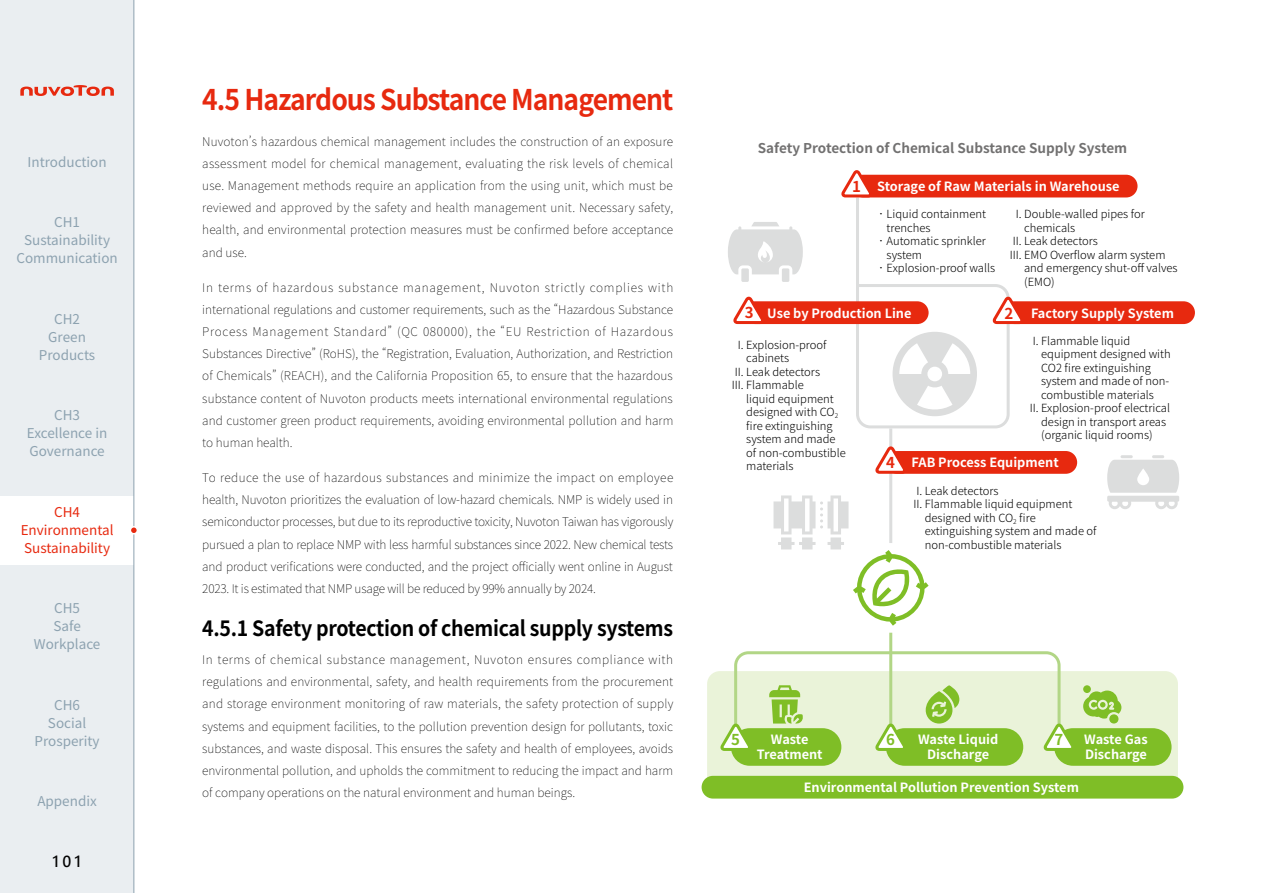
<style>
.page{position:relative;width:1263px;height:893px;background:#fff}
.page>*{position:absolute;margin:0;border:0;box-sizing:border-box;transform-origin:0 0}
._0_0標題{font:700 28.5px "Noto Sans CJ Ktc";letter-spacing:-.035em;color:#e7290f;scale:.93 1}
._0_0_0標題{font:700 21px "Noto Sans CJ Ktc";letter-spacing:-.015em;color:#000;scale:.93 1}
.t1{font:700 15px "Noto Sans CJ Ktc";color:#e7290f}
.t2{font:700 15px "Noto Sans CJ Ktc";color:#7fbe26}
.t3{font:15px "Microsoft Jheng Hei UI Bold";color:#000}
.t4{font:13.5px/18px "Noto Sans CJ Ktc";color:#8da2b0;text-align:center}
.方塊標題{font:700 13.5px "Noto Sans CJ Ktc";color:#727171}
.t5{font:13.5px/18px "Noto Sans CJ Ktc";color:#e7290f;text-align:center}
.方塊小標{font:700 12.75px/15px "Noto Sans CJ Ktc";color:#fff;text-align:center}
.內文{font:100 12px/22.2px "Noto Sans CJ Ktc";color:#000;text-align:justify}
.方塊內文{font:300 11.25px/13.5px "Noto Sans CJ Ktc";color:#000}
</style>
<div class="page">
<div style="left:707px;top:671px;width:471px;height:107px;background:#eaf3d9"></div>
<hr style="left:889px;top:428px;width:3px;height:115px;background:#dcdddd">
<div style="left:702px;top:776px;width:481px;height:23px;background:#7fbe26;border-radius:11px"></div>
<hr style="left:889px;top:633px;width:3px;height:105px;background:#b2d686">
<div style="left:852px;top:175px;width:285px;height:22px;background:#e7290f;border-radius:11px"></div>
<div style="left:886px;top:451px;width:191px;height:23px;background:#e7290f;border-radius:11px"></div>
<svg style="left:875px;top:445px;width:32px;height:30px"></svg>
<div style="left:731px;top:728px;width:110px;height:38px;background:#7fbe26;border-radius:19px"></div>
<div style="left:886px;top:728px;width:137px;height:38px;background:#7fbe26;border-radius:19px"></div>
<div style="left:1054px;top:728px;width:117px;height:38px;background:#7fbe26;border-radius:19px"></div>
<div style="left:744px;top:301px;width:184px;height:23px;background:#e7290f;border-radius:11px"></div>
<svg style="left:733px;top:296px;width:32px;height:29px"></svg>
<div style="left:1003px;top:301px;width:192px;height:23px;background:#e7290f;border-radius:11px"></div>
<svg style="left:838px;top:170px;width:187px;height:260px"></svg>
<svg style="left:1083px;top:685px;width:38px;height:39px"></svg>
<svg style="left:717px;top:650px;width:359px;height:102px"></svg>
<svg style="left:728px;top:222px;width:75px;height:60px"></svg>
<svg style="left:773px;top:495px;width:155px;height:131px"></svg>
<svg style="left:1107px;top:455px;width:72px;height:54px"></svg>
<svg style="left:0;top:0;width:134px;height:893px;background:#ebeef1"></svg>
<svg style="left:20px;top:85px;width:94px;height:11px"></svg>
<div style="left:130px;top:527px;width:7px;height:7px;background:#e7290f;border-radius:50%"></div>
<div style="left:130px;top:526px;width:8px;height:8px;border:2px solid #fff;border-radius:50%"></div>
<p class="t4" style="left:28px;top:153px;width:81px">Introduction</p>
<p class="t4" style="left:16px;top:213px;width:103px">CH1<br>Sustainability<br>Communication</p>
<p class="t4" style="left:39px;top:310px;width:58px">CH2<br>Green<br>Products</p>
<p class="t4" style="left:27px;top:407px;width:82px">CH3<br>Excellence in<br>Governance</p>
<p class="t5" style="left:21px;top:503px;width:94px">CH4<br>Environmental<br>Sustainability</p>
<p class="t4" style="left:34px;top:600px;width:68px">CH5<br>Safe<br>Workplace</p>
<p class="t4" style="left:35px;top:696px;width:67px">CH6<br>Social<br>Prosperity</p>
<p class="t4" style="left:37px;top:793px;width:61px">Appendix</p>
<p class="t3" style="left:51px;top:852px;width:33px">101</p>
<p class="_0_0標題" style="left:202px;top:84px;width:508px">4.5 Hazardous Substance Management</p>
<p class="內文" style="left:202px;top:130px;width:472px">Nuvoton’s hazardous chemical management includes the construction of an exposure assessment model for chemical management, evaluating the risk levels of chemical use. Management methods require an application from the using unit, which must be reviewed and approved by the safety and health management unit. Necessary safety, health, and environmental protection measures must be confirmed before acceptance and use.</p>
<p class="內文" style="left:202px;top:276px;width:473px">In terms of hazardous substance management, Nuvoton strictly complies with international regulations and customer requirements, such as the “Hazardous Substance Process Management Standard” (QC 080000), the “EU Restriction of Hazardous Substances Directive” (RoHS), the “Registration, Evaluation, Authorization, and Restriction of Chemicals” (REACH), and the California Proposition 65, to ensure that the hazardous substance content of Nuvoton products meets international environmental regulations and customer green product requirements, avoiding environmental pollution and harm to human health.</p>
<p class="內文" style="left:202px;top:467px;width:472px">To reduce the use of hazardous substances and minimize the impact on employee health, Nuvoton prioritizes the evaluation of low-hazard chemicals. NMP is widely used in semiconductor processes, but due to its reproductive toxicity, Nuvoton Taiwan has vigorously pursued a plan to replace NMP with less harmful substances since 2022. New chemical tests and product verifications were conducted, and the project officially went online in August 2023. It is estimated that NMP usage will be reduced by 99% annually by 2024.</p>
<p class="_0_0_0標題" style="left:202px;top:616px;width:508px">4.5.1 Safety protection of chemical supply systems</p>
<p class="內文" style="left:202px;top:649px;width:472px">In terms of chemical substance management, Nuvoton ensures compliance with regulations and environmental, safety, and health requirements from the procurement and storage environment monitoring of raw materials, the safety protection of supply systems and equipment facilities, to the pollution prevention design for pollutants, toxic substances, and waste disposal. This ensures the safety and health of employees, avoids environmental pollution, and upholds the commitment to reducing the impact and harm of company operations on the natural environment and human beings.</p>
<p class="方塊標題" style="left:758px;top:141px;width:371px">Safety Protection of Chemical Substance Supply System</p>
<p class="t1" style="left:852px;top:178px;width:10px">1</p>
<p class="方塊小標" style="left:877px;top:179px;width:244px">Storage of Raw Materials in Warehouse</p>
<p class="方塊內文" style="left:887px;top:208px;width:101px;text-indent:-11px">．Liquid containment trenches</p>
<p class="方塊內文" style="left:887px;top:235px;width:101px;text-indent:-11px">．Automatic sprinkler system</p>
<p class="方塊內文" style="left:875px;top:262px;width:121px">．Explosion-proof walls</p>
<p class="t1" style="left:745px;top:304px;width:10px">3</p>
<p class="方塊小標" style="left:767px;top:306px;width:146px">Use by Production Line</p>
<p class="方塊內文" style="left:1024px;top:208px;width:122px;text-indent:-8px">I. Double-walled pipes for chemicals</p>
<p class="方塊內文" style="left:1013px;top:235px;width:87px">II. Leak detectors</p>
<p class="方塊內文" style="left:1024px;top:248px;width:155px;text-indent:-14px">III. EMO Overflow alarm system and emergency shut-off valves (EMO)</p>
<p class="t1" style="left:1004px;top:305px;width:10px">2</p>
<p class="方塊小標" style="left:1031px;top:306px;width:144px">Factory Supply System</p>
<p class="方塊內文" style="left:746px;top:338px;width:82px;text-indent:-8px">I. Explosion-proof cabinets</p>
<p class="方塊內文" style="left:735px;top:365px;width:87px">II. Leak detectors</p>
<p class="方塊內文" style="left:746px;top:379px;width:101px;text-indent:-14px">III. Flammable<br>liquid equipment designed with CO<sub>2 </sub>fire extinguishing system and made of non-combustible materials</p>
<p class="方塊內文" style="left:1041px;top:334px;width:131px;text-indent:-8px">I. Flammable liquid equipment designed with<br>CO2 fire extinguishing system and made of non&shy;combustible materials</p>
<p class="方塊內文" style="left:1041px;top:402px;width:130px;text-indent:-11px">II. Explosion-proof electrical design in transport areas (organic liquid rooms)</p>
<p class="t1" style="left:886px;top:454px;width:10px">4</p>
<p class="方塊小標" style="left:911px;top:455px;width:149px">FAB Process Equipment</p>
<p class="方塊內文" style="left:916px;top:484px;width:84px">I. Leak detectors</p>
<p class="方塊內文" style="left:925px;top:498px;width:173px;text-indent:-11px">II. Flammable liquid equipment designed with CO<sub>2</sub> fire extinguishing system and made of non-combustible materials</p>
<p class="t2" style="left:886px;top:731px;width:10px">6</p>
<p class="方塊小標" style="left:1084px;top:732px;width:65px;text-align:left">Waste Gas<br>Discharge</p>
<p class="t2" style="left:1054px;top:731px;width:10px">7</p>
<p class="t2" style="left:731px;top:731px;width:10px">5</p>
<p class="方塊小標" style="left:918px;top:732px;width:82px">Waste Liquid<br>Discharge</p>
<p class="方塊小標" style="left:757px;top:732px;width:67px">Waste<br>Treatment</p>
<p class="方塊小標" style="left:804px;top:780px;width:277px">Environmental Pollution Prevention System</p>
</div>
